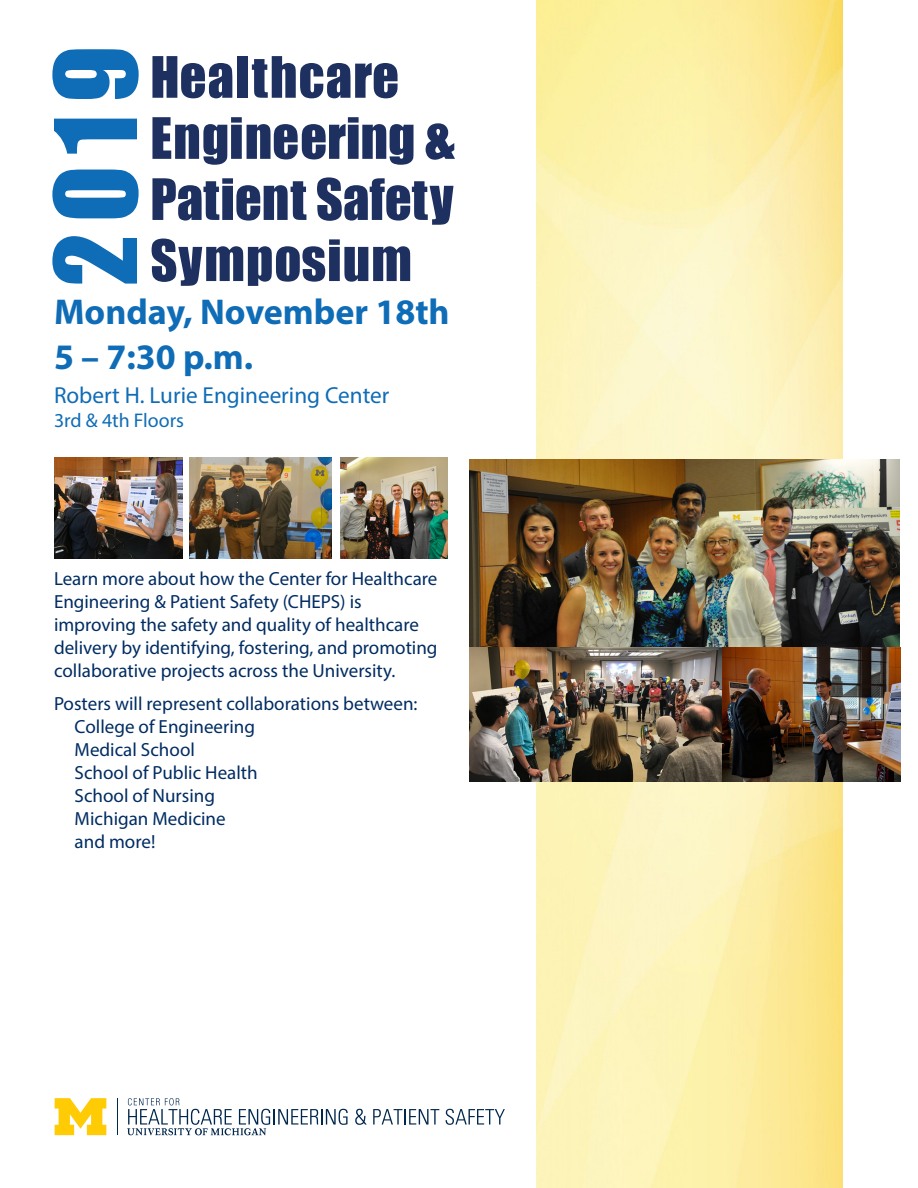
<style>
.page{position:relative;width:918px;height:1188px;background:#fff}
.page>*{position:absolute;margin:0;border:0;box-sizing:border-box;transform-origin:0 0}
.t1{font:105px "Impact";color:#0f6cb6}
.t2{font:52.65px/61.1px "Impact";letter-spacing:.02em;color:#1d3060}
.body_copy{font:700 36px "Myriad Pro";color:#0f6cb6}
.body_copy-2{font:23.25px "Myriad Pro";color:#0f6cb6}
.body_copy-3{font:19.8px "Myriad Pro";color:#0f6cb6}
.body_copy-4{font:19.05px/23px "Myriad Pro";color:#002c62}
.list_-_pt_2{font:19.05px/23px "Myriad Pro";color:#002c62}
.list{font:19.05px "Myriad Pro";color:#002c62}
</style>
<div class="page">
<img style="left:537px;top:0;width:306px;height:1188px">
<img style="left:54px;top:457px;width:129px;height:102px">
<img style="left:190px;top:457px;width:142px;height:102px">
<img style="left:341px;top:457px;width:107px;height:102px">
<hr style="left:117px;top:1098px;width:1px;height:37px;background:#00274c">
<svg style="left:55px;top:1098px;width:51px;height:37px"></svg>
<svg style="left:127px;top:1098px;width:221px;height:37px"></svg>
<svg style="left:355px;top:1109px;width:12px;height:16px"></svg>
<svg style="left:373px;top:1109px;width:66px;height:16px"></svg>
<svg style="left:445px;top:1109px;width:60px;height:16px"></svg>
<img style="left:470px;top:460px;width:431px;height:322px">
<p class="t1" style="left:14px;top:286px;width:242px;rotate:-90deg">2019</p>
<p class="t2" style="left:150px;top:45px;width:306px">Healthcare<br>Engineering &amp;<br>Patient Safety<br>Symposium</p>
<p class="body_copy" style="left:54px;top:289px;width:397px">Monday, November 18th</p>
<p class="body_copy" style="left:54px;top:334px;width:201px">5 – 7:30 p.m.</p>
<p class="body_copy-2" style="left:54px;top:381px;width:337px">Robert H. Lurie Engineering Center</p>
<p class="body_copy-3" style="left:54px;top:408px;width:132px">3rd &amp; 4th Floors</p>
<p class="body_copy-4" style="left:54px;top:567px;width:385px">Learn more about how the Center for Healthcare Engineering &amp; Patient Safety (CHEPS) is improving the safety and quality of healthcare delivery by identifying, fostering, and promoting collaborative projects across the University.</p>
<p class="list" style="left:54px;top:692px;width:365px">Posters will represent collaborations between:</p>
<p class="list_-_pt_2" style="left:75px;top:715px;width:185px">College of Engineering<br>Medical School<br>School of Public Health<br>School of Nursing</p>
<p class="list_-_pt_2" style="left:75px;top:807px;width:153px">Michigan Medicine and more!</p>
</div>
